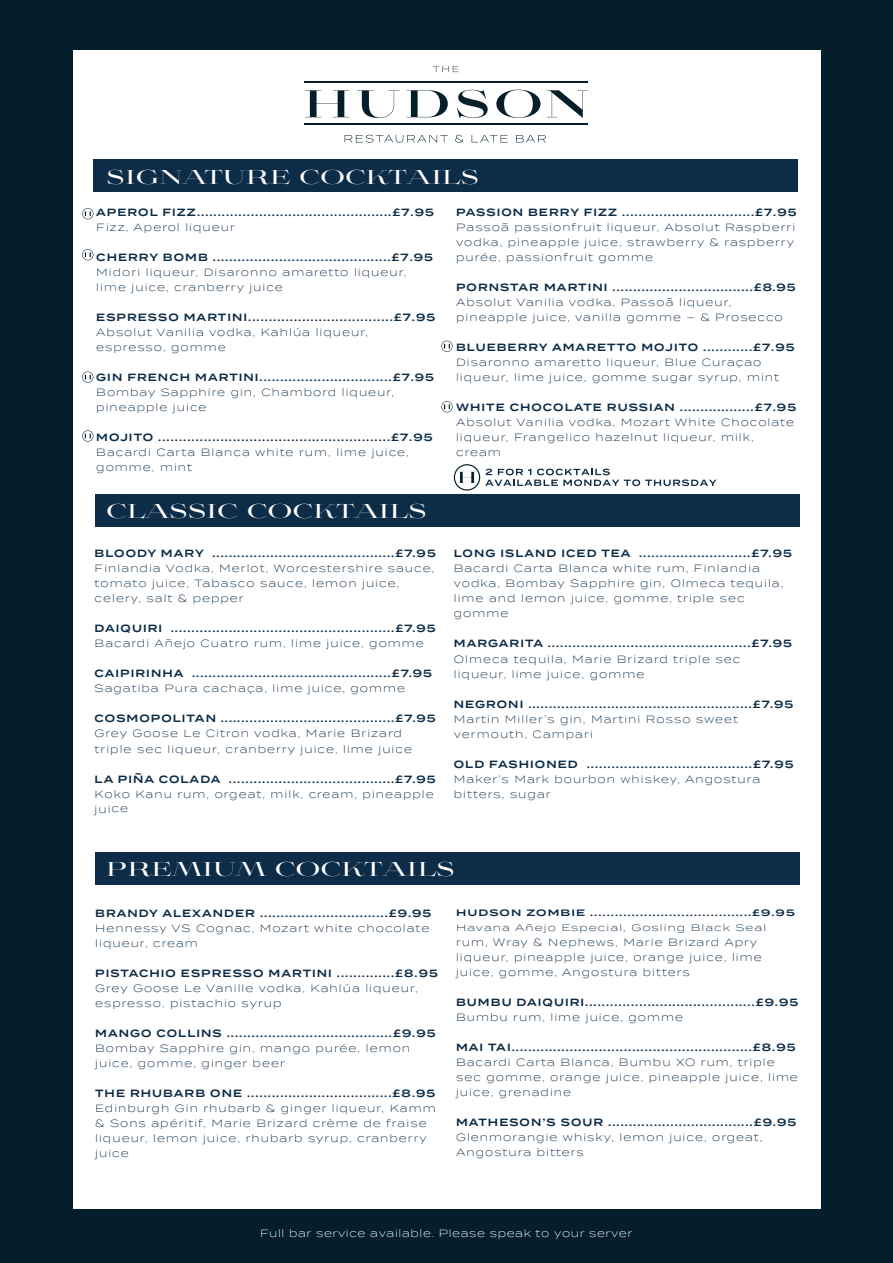
<style>
.page{position:relative;width:893px;height:1263px;background:#051e2b}
.page>*{position:absolute;margin:0;border:0;box-sizing:border-box;transform-origin:0 0}
.t1{font:700 19.5px "Aviano Didone";color:#fff}
.t2{font:300 10.5px/15px "Termina";letter-spacing:.1em;color:#0d2c47}
.t3{font:600 10.5px "Termina";letter-spacing:.1em;color:#0d2c47}
.t4{font:300 10.5px "Termina";letter-spacing:.06em;color:#fff}
.t5{font:600 9.3px "Termina";letter-spacing:.1em;color:#0d2c47;scale:1.13 1}
.t6{font:300 9.3px "Termina";letter-spacing:.1em;color:#0d2c47;scale:1.13 1}
</style>
<div class="page">
<div style="left:73px;top:50px;width:747px;height:1158px;background:#fff"></div>
<div style="left:93px;top:160px;width:705px;height:32px;background:#0d2c47"></div>
<div style="left:95px;top:494px;width:704px;height:33px;background:#0d2c47"></div>
<div style="left:95px;top:852px;width:704px;height:33px;background:#0d2c47"></div>
<svg style="left:433px;top:66px;width:26px;height:6px"></svg>
<svg style="left:305px;top:90px;width:44px;height:27px"></svg>
<svg style="left:357px;top:90px;width:42px;height:28px"></svg>
<svg style="left:407px;top:90px;width:41px;height:27px"></svg>
<svg style="left:457px;top:90px;width:31px;height:28px"></svg>
<svg style="left:496px;top:90px;width:44px;height:28px"></svg>
<svg style="left:547px;top:90px;width:41px;height:28px"></svg>
<hr style="left:304px;top:124px;width:284px;height:1px;background:#051e2b">
<hr style="left:304px;top:125px;width:284px;height:1px;background:#051e2b">
<hr style="left:304px;top:82px;width:284px;height:1px;background:#051e2b">
<svg style="left:455px;top:135px;width:9px;height:8px"></svg>
<svg style="left:345px;top:135px;width:103px;height:8px"></svg>
<svg style="left:472px;top:135px;width:36px;height:7px"></svg>
<svg style="left:516px;top:135px;width:30px;height:7px"></svg>
<svg style="left:441px;top:401px;width:12px;height:11px"></svg>
<svg style="left:441px;top:341px;width:12px;height:11px"></svg>
<svg style="left:82px;top:430px;width:11px;height:12px"></svg>
<svg style="left:82px;top:371px;width:11px;height:12px"></svg>
<svg style="left:82px;top:249px;width:11px;height:11px"></svg>
<svg style="left:82px;top:208px;width:11px;height:11px"></svg>
<svg style="left:454px;top:464px;width:262px;height:27px"></svg>
<h1 class="t1" style="left:106px;top:166px;width:374px">SIGNATURE COCKTAILS</h1>
<p class="t3" style="left:96px;top:204px;width:339px">APEROL FIZZ...............................................£7.95</p>
<p class="t2" style="left:96px;top:219px;width:140px">Fizz, Aperol liqueur</p>
<p class="t3" style="left:96px;top:249px;width:338px">CHERRY BOMB ...........................................£7.95</p>
<p class="t2" style="left:96px;top:264px;width:312px">Midori liqueur, Disaronno amaretto liqueur, lime juice, cranberry juice</p>
<p class="t3" style="left:96px;top:309px;width:340px">ESPRESSO MARTINI...................................£7.95</p>
<p class="t2" style="left:96px;top:324px;width:273px">Absolut Vanilia vodka, Kahlúa liqueur, espresso, gomme</p>
<p class="t3" style="left:96px;top:369px;width:339px">GIN FRENCH MARTINI................................£7.95</p>
<p class="t2" style="left:96px;top:384px;width:299px">Bombay Sapphire gin, Chambord liqueur, pineapple juice</p>
<p class="t3" style="left:96px;top:429px;width:338px">MOJITO ........................................................£7.95</p>
<p class="t2" style="left:96px;top:444px;width:314px">Bacardi Carta Blanca white rum, lime juice, gomme, mint</p>
<h1 class="t1" style="left:106px;top:500px;width:322px">CLASSIC COCKTAILS</h1>
<p class="t3" style="left:95px;top:546px;width:343px">BLOODY MARY ............................................£7.95</p>
<p class="t2" style="left:95px;top:561px;width:341px">Finlandia Vodka, Merlot, Worcestershire sauce, tomato juice, Tabasco sauce, lemon juice, celery, salt &amp; pepper</p>
<p class="t3" style="left:95px;top:621px;width:343px">DAIQUIRI ......................................................£7.95</p>
<p class="t2" style="left:95px;top:636px;width:331px">Bacardi Añejo Cuatro rum, lime juice, gomme</p>
<p class="t3" style="left:95px;top:666px;width:339px">CAIPIRINHA ................................................£7.95</p>
<p class="t2" style="left:95px;top:681px;width:312px">Sagatiba Pura cachaça, lime juice, gomme</p>
<p class="t3" style="left:95px;top:711px;width:343px">COSMOPOLITAN ..........................................£7.95</p>
<p class="t2" style="left:95px;top:726px;width:319px">Grey Goose Le Citron vodka, Marie Brizard triple sec liqueur, cranberry juice, lime juice</p>
<p class="t3" style="left:95px;top:771px;width:343px">LA PIÑA COLADA ........................................£7.95</p>
<p class="t2" style="left:95px;top:786px;width:341px">Koko Kanu rum, orgeat, milk, cream, pineapple juice</p>
<p class="t3" style="left:456px;top:204px;width:342px">PASSION BERRY FIZZ ................................£7.95</p>
<p class="t2" style="left:456px;top:219px;width:341px;text-align:justify">Passoã passionfruit liqueur, Absolut Raspberri vodka, pineapple juice, strawberry &amp; raspberry purée, passionfruit gomme</p>
<p class="t3" style="left:456px;top:279px;width:341px">PORNSTAR MARTINI ..................................£8.95</p>
<p class="t2" style="left:456px;top:294px;width:328px">Absolut Vanilia vodka, Passoã liqueur, pineapple juice, vanilla gomme – &amp; Prosecco</p>
<p class="t3" style="left:456px;top:339px;width:340px">BLUEBERRY AMARETTO MOJITO ............£7.95</p>
<p class="t2" style="left:456px;top:354px;width:324px">Disaronno amaretto liqueur, Blue Curaçao liqueur, lime juice, gomme sugar syrup, mint</p>
<p class="t3" style="left:456px;top:399px;width:342px">WHITE CHOCOLATE RUSSIAN ..................£7.95</p>
<p class="t2" style="left:456px;top:414px;width:340px">Absolut Vanilia vodka, Mozart White Chocolate liqueur, Frangelico hazelnut liqueur, milk, cream</p>
<p class="t3" style="left:454px;top:546px;width:339px">LONG ISLAND ICED TEA ...........................£7.95</p>
<p class="t2" style="left:454px;top:561px;width:331px">Bacardi Carta Blanca white rum, Finlandia vodka, Bombay Sapphire gin, Olmeca tequila, lime and lemon juice, gomme, triple sec gomme</p>
<p class="t3" style="left:454px;top:636px;width:340px">MARGARITA .................................................£7.95</p>
<p class="t2" style="left:454px;top:651px;width:288px">Olmeca tequila, Marie Brizard triple sec liqueur, lime juice, gomme</p>
<p class="t3" style="left:454px;top:696px;width:341px">NEGRONI ......................................................£7.95</p>
<p class="t2" style="left:454px;top:711px;width:286px">Martin Miller’s gin, Martini Rosso sweet vermouth, Campari</p>
<p class="t3" style="left:454px;top:756px;width:341px">OLD FASHIONED ........................................£7.95</p>
<p class="t2" style="left:454px;top:771px;width:308px">Maker’s Mark bourbon whiskey, Angostura bitters, sugar</p>
<h1 class="t1" style="left:106px;top:858px;width:350px">PREMIUM COCKTAILS</h1>
<p class="t3" style="left:95px;top:906px;width:338px">BRANDY ALEXANDER ...............................£9.95</p>
<p class="t2" style="left:95px;top:920px;width:336px">Hennessy VS Cognac, Mozart white chocolate liqueur, cream</p>
<p class="t3" style="left:95px;top:966px;width:344px">PISTACHIO ESPRESSO MARTINI ..............£8.95</p>
<p class="t2" style="left:95px;top:980px;width:324px">Grey Goose Le Vanille vodka, Kahlúa liqueur, espresso, pistachio syrup</p>
<p class="t3" style="left:95px;top:1026px;width:342px">MANGO COLLINS ........................................£9.95</p>
<p class="t2" style="left:95px;top:1040px;width:316px">Bombay Sapphire gin, mango purée, lemon juice, gomme, ginger beer</p>
<p class="t3" style="left:95px;top:1086px;width:342px">THE RHUBARB ONE ...................................£8.95</p>
<p class="t2" style="left:95px;top:1100px;width:342px">Edinburgh Gin rhubarb &amp; ginger liqueur, Kamm &amp; Sons apéritif, Marie Brizard crème de fraise liqueur, lemon juice, rhubarb syrup, cranberry juice</p>
<p class="t5" style="left:456px;top:906px;width:301px">HUDSON ZOMBIE .......................................£9.95</p>
<p class="t6" style="left:456px;top:921px;width:276px">Havana Añejo Especial, Gosling Black Seal</p>
<p class="t2" style="left:456px;top:934px;width:307px">rum, Wray &amp; Nephews, Marie Brizard Apry liqueur, pineapple juice, orange juice, lime juice, gomme, Angostura bitters</p>
<p class="t3" style="left:456px;top:995px;width:344px">BUMBU DAIQUIRI.........................................£9.95</p>
<p class="t2" style="left:456px;top:1009px;width:228px">Bumbu rum, lime juice, gomme</p>
<p class="t3" style="left:456px;top:1040px;width:341px">MAI TAI..........................................................£8.95</p>
<p class="t2" style="left:456px;top:1054px;width:343px">Bacardi Carta Blanca, Bumbu XO rum, triple sec gomme, orange juice, pineapple juice, lime juice, grenadine</p>
<p class="t3" style="left:456px;top:1115px;width:342px">MATHESON’S SOUR ...................................£9.95</p>
<p class="t2" style="left:456px;top:1129px;width:308px">Glenmorangie whisky, lemon juice, orgeat,<br>Angostura bitters</p>
<p class="t4" style="left:260px;top:1225px;width:374px">Full bar service available. Please speak to your server</p>
</div>
